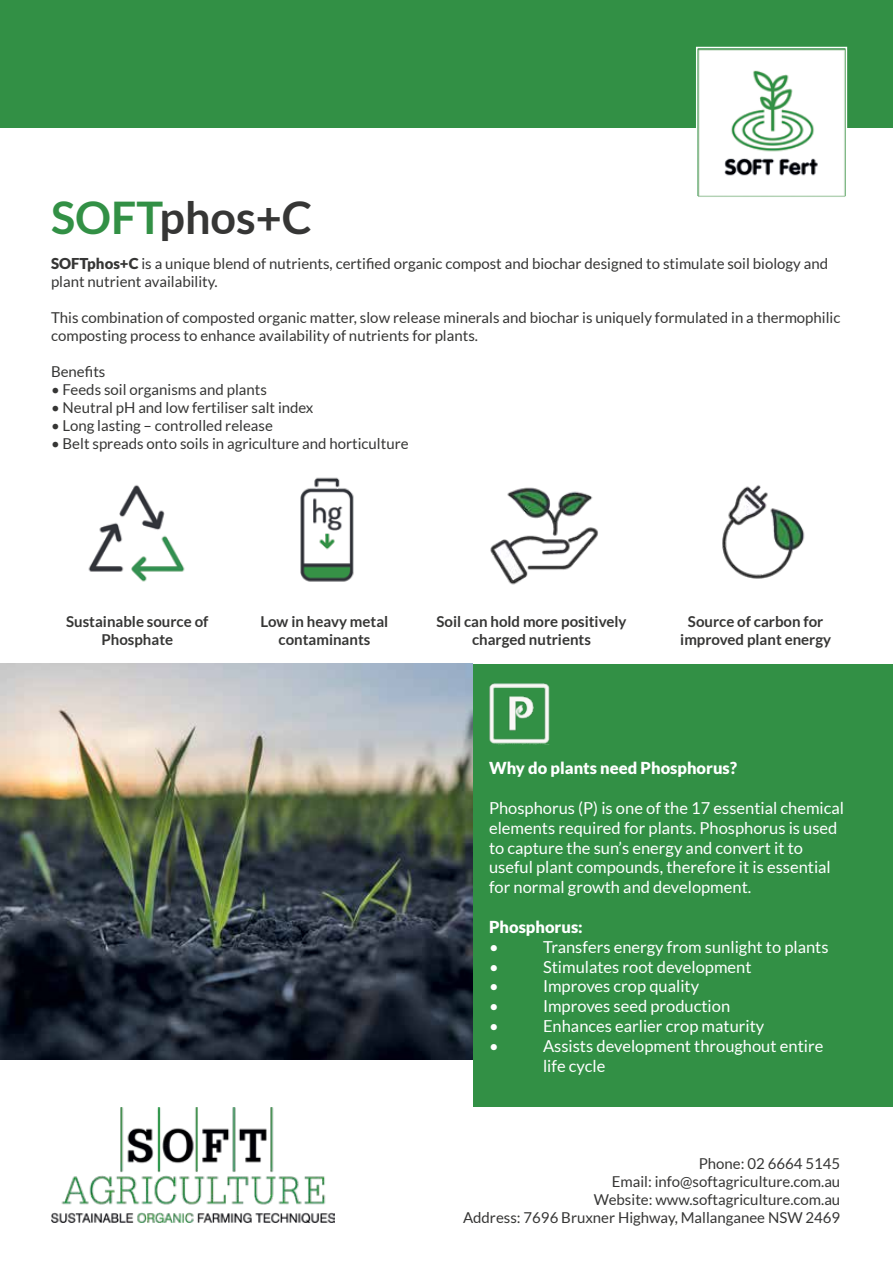
<style>
.page{position:relative;width:893px;height:1263px;background:#fff}
.page>*{position:absolute;margin:0;border:0;box-sizing:border-box;transform-origin:0 0}
.t1{font:700 45px "Lato";color:#363635}
.t2{font:16.5px/19.8px "Lato";color:#fff}
.t3{font:900 16.5px "Lato";color:#fff}
.t4{font:15px/18px "Lato";color:#363635}
.t5{font:700 15px/18px "Lato";color:#363635;text-align:center}
.s1{color:#329045}
.s2{font-weight:900}
</style>
<div class="page">
<div style="left:0;top:0;width:893px;height:128px;background:#329045"></div>
<img style="left:699px;top:50px;width:145px;height:145px">
<div style="left:696px;top:47px;width:151px;height:151px;border:2px solid #fff"></div>
<img style="left:88px;top:485px;width:97px;height:97px">
<img style="left:300px;top:477px;width:54px;height:105px">
<img style="left:490px;top:487px;width:108px;height:98px">
<img style="left:722px;top:485px;width:83px;height:94px">
<img style="left:0;top:663px;width:472px;height:396px">
<div style="left:473px;top:664px;width:419px;height:443px;background:#329045"></div>
<img style="left:51px;top:1107px;width:284px;height:115px">
<img style="left:489px;top:683px;width:61px;height:61px">
<h1 class="t1" style="left:51px;top:192px;width:263px"><span class="s1">SOFT</span>phos+C</h1>
<p class="t4" style="left:51px;top:255px;width:779px"><span class="s2">SOFTphos+C</span> is a unique blend of nutrients, certified organic compost and biochar designed to stimulate soil biology and plant nutrient availability.</p>
<p class="t4" style="left:51px;top:309px;width:791px">This combination of composted organic matter, slow release minerals and biochar is uniquely formulated in a thermophilic composting process to enhance availability of nutrients for plants.</p>
<p class="t4" style="left:51px;top:363px;width:56px">Benefits</p>
<p class="t4" style="left:51px;top:381px;width:217px">• Feeds soil organisms and plants</p>
<p class="t4" style="left:51px;top:399px;width:264px">• Neutral pH and low fertiliser salt index</p>
<p class="t4" style="left:51px;top:417px;width:223px">• Long lasting – controlled release</p>
<p class="t4" style="left:51px;top:435px;width:359px">• Belt spreads onto soils in agriculture and horticulture</p>
<p class="t5" style="left:66px;top:612px;width:144px">Sustainable source of<br>Phosphate</p>
<p class="t5" style="left:261px;top:612px;width:129px">Low in heavy metal contaminants</p>
<p class="t5" style="left:436px;top:612px;width:192px">Soil can hold more positively charged nutrients</p>
<p class="t5" style="left:680px;top:612px;width:152px">Source of carbon for improved plant energy</p>
<p class="t3" style="left:489px;top:759px;width:250px">Why do plants need Phosphorus?</p>
<p class="t2" style="left:489px;top:798px;width:357px">Phosphorus (P) is one of the 17 essential chemical elements required for plants. Phosphorus is used to capture the sun’s energy and convert it to useful plant compounds, therefore it is essential for normal growth and development.</p>
<p class="t3" style="left:489px;top:917px;width:95px">Phosphorus:</p>
<p class="t2" style="left:489px;top:937px;width:11px">•</p>
<p class="t2" style="left:543px;top:937px;width:287px">Transfers energy from sunlight to plants</p>
<p class="t2" style="left:489px;top:956px;width:11px">•</p>
<p class="t2" style="left:543px;top:956px;width:210px">Stimulates root development</p>
<p class="t2" style="left:489px;top:976px;width:11px">•</p>
<p class="t2" style="left:543px;top:976px;width:158px">Improves crop quality</p>
<p class="t2" style="left:489px;top:996px;width:11px">•</p>
<p class="t2" style="left:543px;top:996px;width:189px">Improves seed production</p>
<p class="t2" style="left:489px;top:1016px;width:11px">•</p>
<p class="t2" style="left:543px;top:1016px;width:223px">Enhances earlier crop maturity</p>
<p class="t2" style="left:489px;top:1036px;width:11px">•</p>
<p class="t2" style="left:543px;top:1036px;width:282px">Assists development throughout entire life cycle</p>
<p class="t4" style="left:463px;top:1154px;width:379px;text-align:right">Phone: 02 6664 5145<br>Email: info@softagriculture.com.au<br>Website: www.softagriculture.com.au<br>Address: 7696 Bruxner Highway, Mallanganee NSW 2469</p>
</div>
